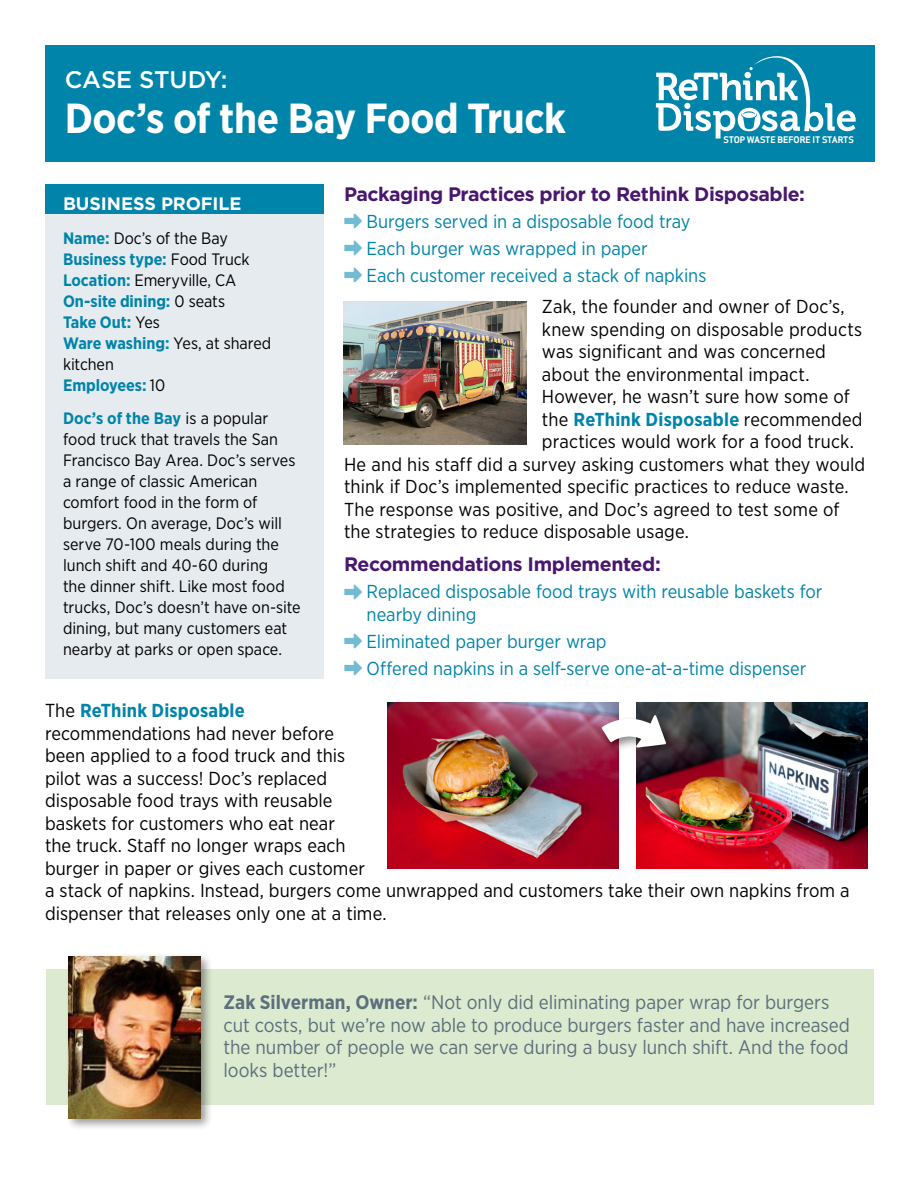
<style>
.page{position:relative;width:918px;height:1188px;background:#fff}
.page>*{position:absolute;margin:0;border:0;box-sizing:border-box;transform-origin:0 0}
.t1{font:700 42px "Gotham Narrow";letter-spacing:-.015em;color:#fff}
.t2{font:38.55px "Museo 700";color:#fff}
.t3{font:500 24px "Gotham";letter-spacing:-.01em;color:#fff}
.t4{font:19.5px/22.5px "Gotham Narrow";letter-spacing:-.005em;color:#5c6f7c}
.t5{font:700 19.5px "Gotham";letter-spacing:-.02em;color:#49176d}
.t6{font:18.75px/22.5px "Gotham Narrow";letter-spacing:.005em;color:#000}
.t7{font:18.75px/27px "Gotham Narrow";letter-spacing:-.005em;color:#0084a9}
.t8{font:700 18.75px "Gotham Narrow";letter-spacing:.01em;color:#0084a9}
.t9{font:700 18px "Gotham";letter-spacing:-.005em;color:#fff}
.t10{font:16.5px/21px "Gotham Narrow";color:#000}
.t11{font:700 16.5px/21px "Gotham Narrow";letter-spacing:-.005em;color:#0084a9}
.t12{font:700 8.85px "Apex Sans";color:#fff}
.s1{font-weight:400;color:#000}
.s2{font-weight:700;color:#0084a9}
.s3{font-family:"Arrowstfb";font-size:15px;color:#72bbd2}
.s4{font-weight:700}
</style>
<div class="page">
<img style="left:343px;top:301px;width:184px;height:143px">
<div style="left:46px;top:969px;width:828px;height:135px;background:#dcead0"></div>
<div style="left:65px;top:952px;width:148px;height:179px;background:#000;opacity:.4"></div>
<img style="left:69px;top:956px;width:131px;height:162px">
<div style="left:45px;top:184px;width:279px;height:496px;background:#e6ebef"></div>
<div style="left:45px;top:45px;width:829px;height:117px;background:#0084a9"></div>
<svg style="left:656px;top:56px;width:200px;height:83px"></svg>
<div style="left:45px;top:184px;width:279px;height:30px;background:#0084a9"></div>
<img style="left:387px;top:702px;width:231px;height:166px">
<img style="left:637px;top:702px;width:231px;height:166px">
<div style="left:599px;top:712px;width:79px;height:48px;background:#000;opacity:.45"></div>
<svg style="left:602px;top:715px;width:64px;height:33px"></svg>
<p class="t3" style="left:65px;top:66px;width:164px">CASE STUDY:</p>
<h2 class="t2" style="left:693px;top:65px;width:27px">T</h2>
<h1 class="t1" style="left:65px;top:93px;width:503px">Doc’s of the Bay Food Truck</h1>
<p class="t12" style="left:723px;top:134px;width:132px">STOP WASTE BEFORE IT STARTS</p>
<p class="t9" style="left:63px;top:193px;width:180px">BUSINESS PROFILE</p>
<p class="t11" style="left:63px;top:228px;width:210px">Name: <span class="s1">Doc’s of the Bay<br></span>Business type: <span class="s1">Food Truck<br></span>Location: <span class="s1">Emeryville, CA<br></span>On-site dining: <span class="s1">0 seats<br></span>Take Out: <span class="s1">Yes<br></span>Ware washing: <span class="s1">Yes, at shared kitchen<br></span>Employees: <span class="s1">10</span></p>
<p class="t10" style="left:63px;top:408px;width:239px"><span class="s2">Doc’s of the Bay</span> is a popular food truck that travels the San<br>Francisco Bay Area. Doc’s serves a range of classic American comfort food in the form of burgers. On average, Doc’s will serve 70-100 meals during the lunch shift and 40-60 during<br>the dinner shift. Like most food trucks, Doc’s doesn’t have on-site dining, but many customers eat nearby at parks or open space.</p>
<p class="t5" style="left:344px;top:182px;width:462px">Packaging Practices prior to Rethink Disposable:</p>
<p class="t7" style="left:344px;top:207px;width:364px"><span class="s3">C</span> Burgers served in a disposable food tray<br><span class="s3">C</span> Each burger was wrapped in paper<br><span class="s3">C</span> Each customer received a stack of napkins</p>
<p class="t6" style="left:542px;top:295px;width:304px">Zak, the founder and owner of Doc’s,</p>
<p class="t6" style="left:542px;top:318px;width:322px">knew spending on disposable products</p>
<p class="t6" style="left:542px;top:340px;width:286px">was significant and was concerned</p>
<p class="t6" style="left:542px;top:363px;width:269px">about the environmental impact.</p>
<p class="t6" style="left:542px;top:385px;width:309px">However, he wasn’t sure how some of</p>
<p class="t8" style="left:542px;top:408px;width:322px"><span class="s1">the</span> ReThink Disposable <span class="s1">recommended</span></p>
<p class="t6" style="left:542px;top:430px;width:313px">practices would work for a food truck.</p>
<p class="t6" style="left:344px;top:453px;width:523px">He and his staff did a survey asking customers what they would</p>
<p class="t6" style="left:344px;top:475px;width:506px">think if Doc’s implemented specific practices to reduce waste.</p>
<p class="t6" style="left:344px;top:498px;width:497px">The response was positive, and Doc’s agreed to test some of</p>
<p class="t6" style="left:344px;top:520px;width:346px">the strategies to reduce disposable usage.</p>
<p class="t5" style="left:344px;top:553px;width:318px">Recommendations Implemented:</p>
<p class="t7" style="left:367px;top:580px;width:457px;line-height:22.5px;text-indent:-22px"><span class="s3">C</span> Replaced disposable food trays with reusable baskets for nearby dining</p>
<p class="t7" style="left:344px;top:627px;width:464px"><span class="s3">C</span> Eliminated paper burger wrap<br><span class="s3">C</span> Offered napkins in a self-serve one-at-a-time dispenser</p>
<p class="t6" style="left:45px;top:699px;width:806px">The <span class="s2">ReThink Disposable<br></span>recommendations had never before<br>been applied to a food truck and this<br>pilot was a success! Doc’s replaced<br>disposable food trays with reusable<br>baskets for customers who eat near<br>the truck. Staff no longer wraps each<br>burger in paper or gives each customer<br>a stack of napkins. Instead, burgers come unwrapped and customers take their own napkins from a dispenser that releases only one at a time.</p>
<p class="t4" style="left:223px;top:991px;width:628px"><span class="s4">Zak Silverman, Owner:</span> “Not only did eliminating paper wrap for burgers cut costs, but we’re now able to produce burgers faster and have increased the number of people we can serve during a busy lunch shift. And the food looks better!”</p>
</div>
